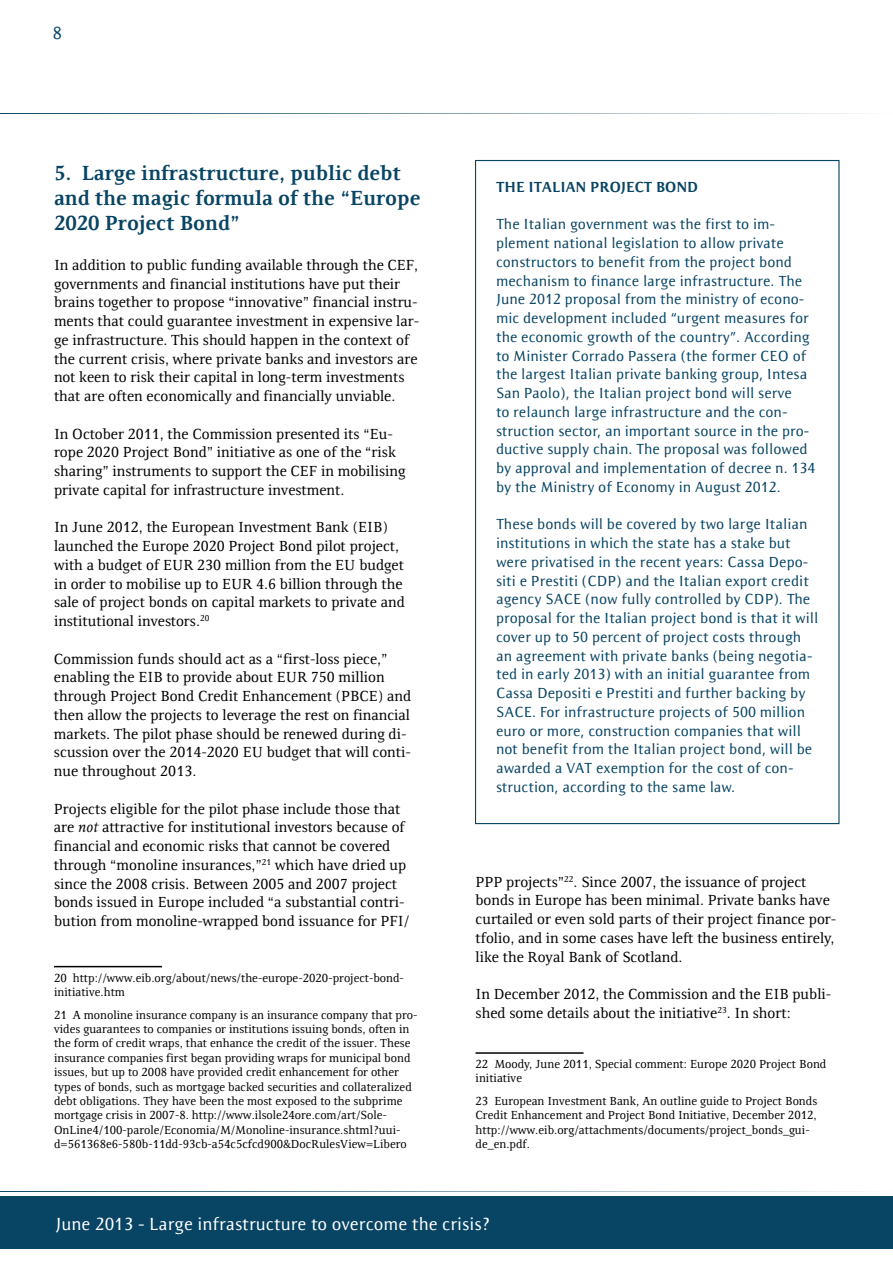
<style>
.page{position:relative;width:893px;height:1263px;background:#fff}
.page>*{position:absolute;margin:0;border:0;box-sizing:border-box;transform-origin:0 0}
.t1{font:700 21px/25.2px "Resavska BG";color:#084463}
.t2{font:18px "Resavska BG Sans";color:#fff}
.t3{font:18px "Resavska BG Sans";color:#084463}
.t4{font:15px/18.8px "Resavska BG";color:#000}
.t5{font:15px/18.8px "Resavska BG Sans";color:#084463}
.t6{font:700 15px "Resavska BG Sans";color:#084463}
.t7{font:12px/14.4px "Resavska BG";color:#000}
.s1{font-style:italic}
</style>
<div class="page">
<div style="left:0;top:1196px;width:893px;height:53px;background:#084463"></div>
<hr style="left:0;top:113px;width:893px;height:1px;background:#084463">
<hr style="left:0;top:1191px;width:893px;height:1px;background:#084463">
<hr style="left:476px;top:1052px;width:108px;height:2px;background:#000">
<hr style="left:54px;top:966px;width:108px;height:1px;background:#000">
<p class="t3" style="left:52px;top:23px;width:11px">8</p>
<h1 class="t1" style="left:54px;top:160px;width:368px">5. Large infrastructure, public debt and the magic formula of the “Europe<br>2020 Project Bond”</h1>
<p class="t4" style="left:54px;top:255px;width:367px">In addition to public funding available through the CEF, governments and financial institutions have put their brains together to propose “innovative” financial instru&shy;ments that could guarantee investment in expensive lar&shy;ge infrastructure. This should happen in the context of the current crisis, where private banks and investors are not keen to risk their capital in long-term investments that are often economically and financially unviable.</p>
<p class="t4" style="left:54px;top:424px;width:353px">In October 2011, the Commission presented its “Eu&shy;rope 2020 Project Bond” initiative as one of the “risk sharing” instruments to support the CEF in mobilising private capital for infrastructure investment.</p>
<p class="t4" style="left:54px;top:518px;width:352px">In June 2012, the European Investment Bank (EIB) launched the Europe 2020 Project Bond pilot project, with a budget of EUR 230 million from the EU budget in order to mobilise up to EUR 4.6 billion through the sale of project bonds on capital markets to private and institutional investors.<sup>20</sup></p>
<p class="t4" style="left:54px;top:649px;width:359px">Commission funds should act as a “first-loss piece,” enabling the EIB to provide about EUR 750 million through Project Bond Credit Enhancement (PBCE) and then allow the projects to leverage the rest on financial markets. The pilot phase should be renewed during di&shy;scussion over the 2014-2020 EU budget that will conti&shy;nue throughout 2013.</p>
<p class="t4" style="left:54px;top:799px;width:357px">Projects eligible for the pilot phase include those that are <span class="s1">not</span> attractive for institutional investors because of financial and economic risks that cannot be covered through “monoline insurances,”<sup>21</sup> which have dried up since the 2008 crisis. Between 2005 and 2007 project bonds issued in Europe included “a substantial contri&shy;bution from monoline-wrapped bond issuance for PFI/</p>
<p class="t7" style="left:54px;top:970px;width:351px">20 http://www.eib.org/about/news/the-europe-2020-project-bond&shy;initiative.htm</p>
<p class="t7" style="left:54px;top:1007px;width:365px">21 A monoline insurance company is an insurance company that pro&shy;vides guarantees to companies or institutions issuing bonds, often in the form of credit wraps, that enhance the credit of the issuer. These insurance companies first began providing wraps for municipal bond issues, but up to 2008 have provided credit enhancement for other types of bonds, such as mortgage backed securities and collateralized debt obligations. They have been the most exposed to the subprime mortgage crisis in 2007-8. http://www.ilsole24ore.com/art/Sole-OnLine4/100-parole/Economia/M/Monoline-insurance.shtml?uui&shy;d=561368e6-580b-11dd-93cb-a54c5cfcd900&amp;DocRulesView=Libero</p>
<p class="t6" style="left:496px;top:178px;width:204px">THE ITALIAN PROJECT BOND</p>
<p class="t5" style="left:496px;top:215px;width:321px">The Italian government was the first to im&shy;plement national legislation to allow private constructors to benefit from the project bond mechanism to finance large infrastructure. The June 2012 proposal from the ministry of econo&shy;mic development included “urgent measures for the economic growth of the country”. According to Minister Corrado Passera (the former CEO of the largest Italian private banking group, Intesa San Paolo), the Italian project bond will serve<br>to relaunch large infrastructure and the con&shy;struction sector, an important source in the pro&shy;ductive supply chain. The proposal was followed by approval and implementation of decree n. 134 by the Ministry of Economy in August 2012.</p>
<p class="t5" style="left:496px;top:515px;width:324px">These bonds will be covered by two large Italian institutions in which the state has a stake but were privatised in the recent years: Cassa Depo&shy;siti e Prestiti (CDP) and the Italian export credit agency SACE (now fully controlled by CDP). The proposal for the Italian project bond is that it will cover up to 50 percent of project costs through an agreement with private banks (being negotia&shy;ted in early 2013) with an initial guarantee from Cassa Depositi e Prestiti and further backing by SACE. For infrastructure projects of 500 million euro or more, construction companies that will not benefit from the Italian project bond, will be awarded a VAT exemption for the cost of con&shy;struction, according to the same law.</p>
<p class="t4" style="left:475px;top:872px;width:362px">PPP projects”<sup>22</sup>. Since 2007, the issuance of project bonds in Europe has been minimal. Private banks have curtailed or even sold parts of their project finance por&shy;tfolio, and in some cases have left the business entirely, like the Royal Bank of Scotland.</p>
<p class="t4" style="left:475px;top:985px;width:357px">In December 2012, the Commission and the EIB publi&shy;shed some details about the initiative<sup>23</sup>. In short:</p>
<p class="t7" style="left:476px;top:1057px;width:352px">22 Moody, June 2011, Special comment: Europe 2020 Project Bond initiative</p>
<p class="t7" style="left:476px;top:1094px;width:343px">23 European Investment Bank, An outline guide to Project Bonds Credit Enhancement and Project Bond Initiative, December 2012, http://www.eib.org/attachments/documents/project_bonds_gui&shy;de_en.pdf.</p>
<p class="t2" style="left:56px;top:1213px;width:436px">June 2013 - Large infrastructure to overcome the crisis?</p>
</div>
